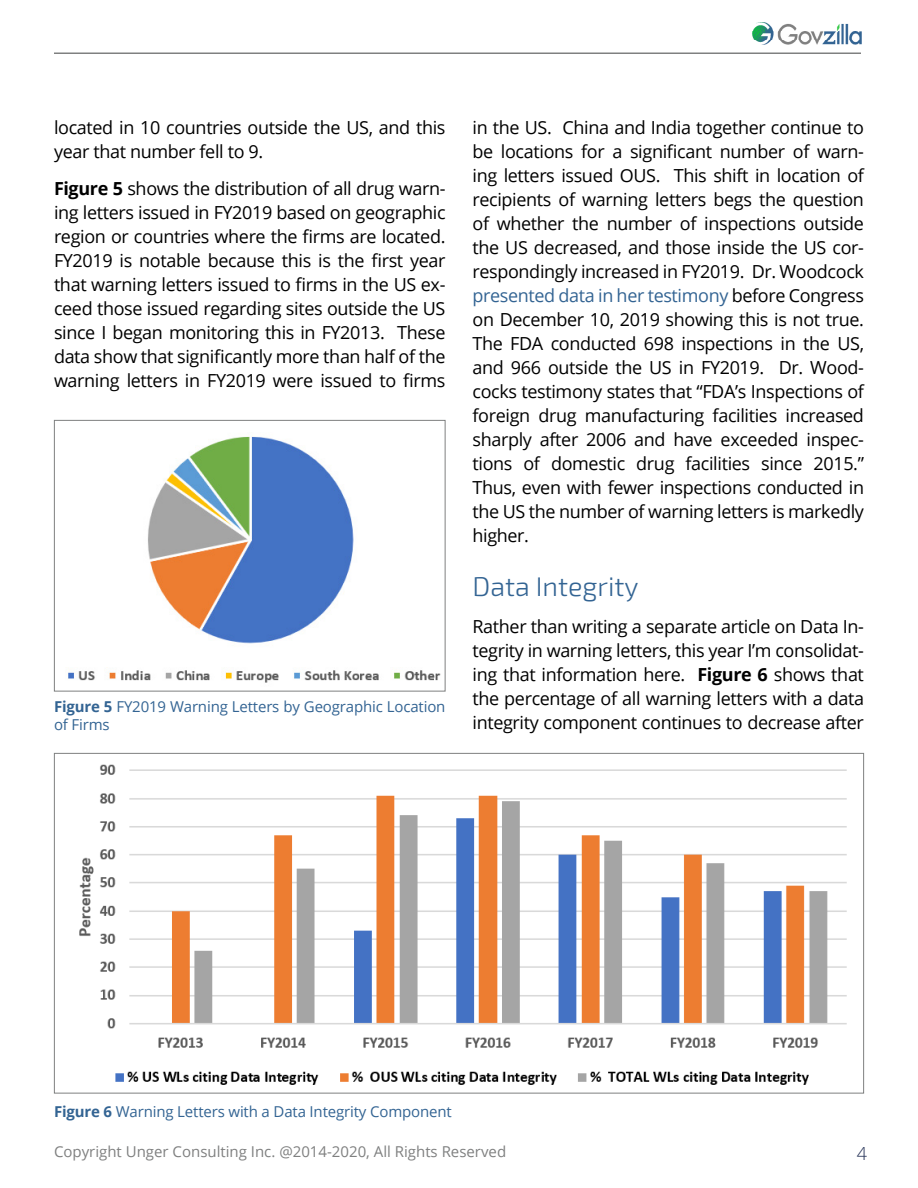
<style>
.page{position:relative;width:918px;height:1188px;background:#fff}
.page>*{position:absolute;margin:0;border:0;box-sizing:border-box;transform-origin:0 0}
.t1{font:300 27px "Exo 2";color:#336493}
.t2{font:18px/24px "Open Sans";letter-spacing:-.02em;color:#000;text-align:justify}
.t3{font:300 18px "Open Sans";color:#1e2b51}
.t4{font:15px/18px "Open Sans";letter-spacing:-.01em;color:#336493}
.t5{font:15px "Open Sans";color:#7f8080}
.s1{font-weight:700}
.s2{color:#336493}
</style>
<div class="page">
<img style="left:752px;top:22px;width:110px;height:23px">
<hr style="left:54px;top:52px;width:807px;height:2px;background:#7f8080">
<img style="left:68px;top:436px;width:373px;height:247px">
<div style="left:54px;top:420px;width:392px;height:272px;border:1px solid #7f8080"></div>
<img style="left:79px;top:764px;width:768px;height:321px">
<p class="t2" style="left:54px;top:115px;width:393px">located in 10 countries outside the US, and this year that number fell to 9.</p>
<p class="t2" style="left:54px;top:176px;width:393px"><span class="s1">Figure 5</span> shows the distribution of all drug warn&shy;ing letters issued in FY2019 based on geographic region or countries where the firms are located.<br>FY2019 is notable because this is the first year that warning letters issued to firms in the US ex&shy;ceed those issued regarding sites outside the US since I began monitoring this in FY2013. These data show that significantly more than half of the warning letters in FY2019 were issued to firms</p>
<p class="t4" style="left:54px;top:697px;width:393px"><span class="s1">Figure 5</span> FY2019 Warning Letters by Geographic Location of Firms</p>
<p class="t2" style="left:472px;top:115px;width:393px">in the US. China and India together continue to be locations for a significant number of warn&shy;ing letters issued OUS. This shift in location of recipients of warning letters begs the question of whether the number of inspections outside the US decreased, and those inside the US cor&shy;respondingly increased in FY2019. Dr. Woodcock <span class="s2">presented data in her testimony</span> before Congress on December 10, 2019 showing this is not true.<br>The FDA conducted 698 inspections in the US, and 966 outside the US in FY2019. Dr. Wood&shy;cocks testimony states that “FDA’s Inspections of foreign drug manufacturing facilities increased sharply after 2006 and have exceeded inspec&shy;tions of domestic drug facilities since 2015.” Thus, even with fewer inspections conducted in the US the number of warning letters is markedly higher.</p>
<h1 class="t1" style="left:472px;top:571px;width:168px">Data Integrity</h1>
<p class="t2" style="left:472px;top:614px;width:393px">Rather than writing a separate article on Data In&shy;tegrity in warning letters, this year I’m consolidat&shy;ing that information here. <span class="s1">Figure 6</span> shows that the percentage of all warning letters with a data integrity component continues to decrease after</p>
<p class="t4" style="left:54px;top:1102px;width:399px"><span class="s1">Figure 6</span> Warning Letters with a Data Integrity Component</p>
<p class="t5" style="left:54px;top:1142px;width:454px">Copyright Unger Consulting Inc. @2014-2020, All Rights Reserved</p>
<p class="t3" style="left:857px;top:1141px;width:12px">4</p>
</div>
